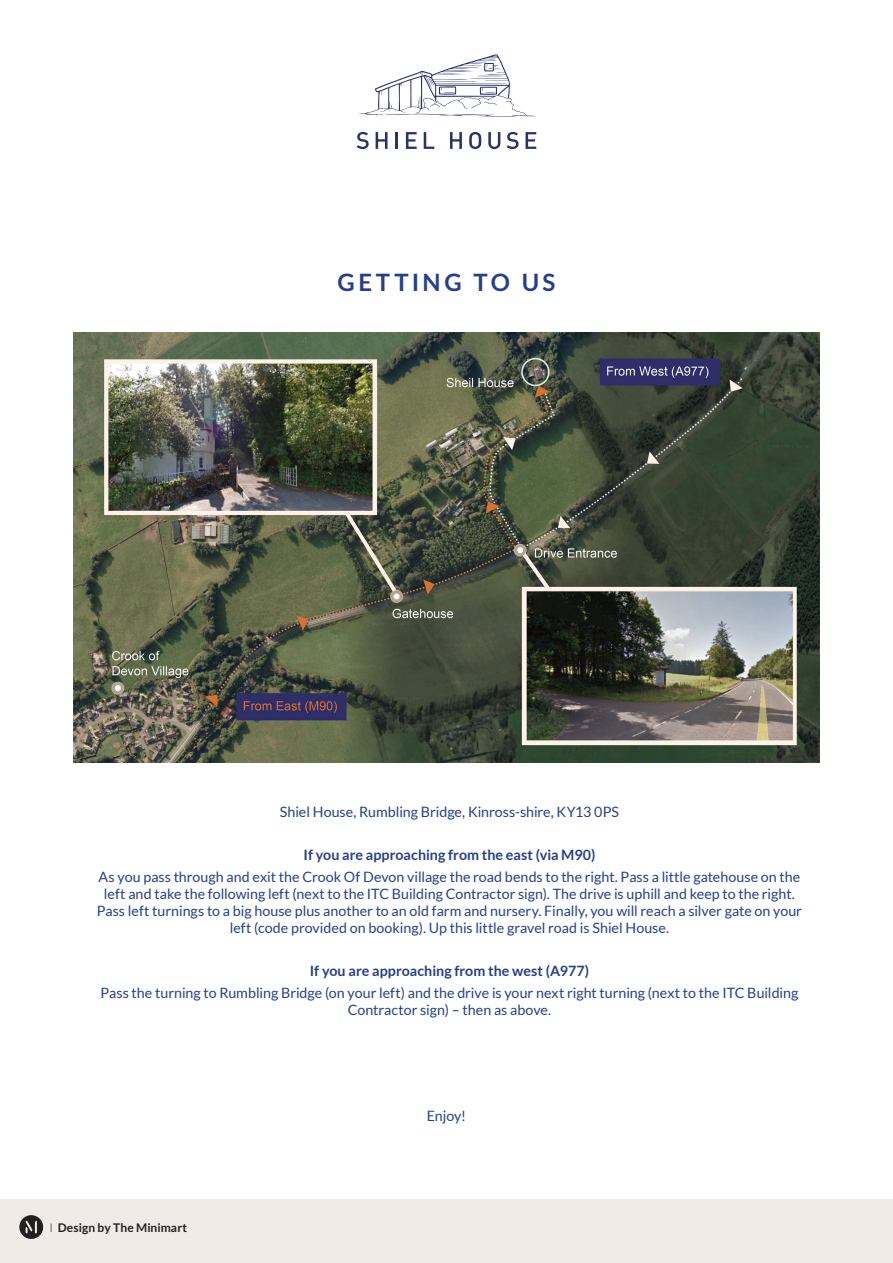
<style>
.page{position:relative;width:893px;height:1263px;background:#fff}
.page>*{position:absolute;margin:0;border:0;box-sizing:border-box;transform-origin:0 0}
.t1{font:700 24px "Lato";letter-spacing:.145em;color:#253f8e}
.t2{font:14.25px/17.1px "Lato";color:#253f8e;text-align:center}
.t3{font:700 14.25px "Lato";color:#253f8e}
.t4{font:700 12px "Lato";letter-spacing:.01em;color:#231f20}
.s1{font-weight:300}
</style>
<div class="page">
<img style="left:74px;top:333px;width:745px;height:430px">
<div style="left:0;top:1199px;width:893px;height:64px;background:#ede6e1"></div>
<svg style="left:19px;top:1215px;width:24px;height:24px"></svg>
<svg style="left:358px;top:54px;width:178px;height:63px"></svg>
<svg style="left:357px;top:132px;width:12px;height:17px"></svg>
<svg style="left:376px;top:132px;width:11px;height:17px"></svg>
<hr style="left:395px;top:132px;width:3px;height:17px;background:#2a326d">
<svg style="left:406px;top:132px;width:11px;height:17px"></svg>
<svg style="left:424px;top:132px;width:10px;height:17px"></svg>
<svg style="left:450px;top:132px;width:12px;height:17px"></svg>
<svg style="left:469px;top:132px;width:12px;height:17px"></svg>
<svg style="left:488px;top:132px;width:12px;height:17px"></svg>
<svg style="left:507px;top:132px;width:12px;height:17px"></svg>
<svg style="left:526px;top:132px;width:10px;height:17px"></svg>
<p class="t1" style="left:338px;top:269px;width:219px">GETTING TO US</p>
<p class="t2" style="left:280px;top:803px;width:341px">Shiel House, Rumbling Bridge, Kinross-shire, KY13 0PS</p>
<p class="t3" style="left:304px;top:846px;width:293px">If you are approaching from the east (via M90)</p>
<p class="t2" style="left:97px;top:868px;width:707px">As you pass through and exit the Crook Of Devon village the road bends to the right. Pass a little gatehouse on the left and take the following left (next to the ITC Building Contractor sign). The drive is uphill and keep to the right.<br>Pass left turnings to a big house plus another to an old farm and nursery. Finally, you will reach a silver gate on your left (code provided on booking). Up this little gravel road is Shiel House.</p>
<p class="t3" style="left:310px;top:963px;width:281px">If you are approaching from the west (A977)</p>
<p class="t2" style="left:101px;top:984px;width:699px">Pass the turning to Rumbling Bridge (on your left) and the drive is your next right turning (next to the ITC Building<br>Contractor sign) – then as above.</p>
<p class="t4" style="left:50px;top:1220px;width:139px"><span class="s1">I</span> Design by The Minimart</p>
<p class="t2" style="left:427px;top:1107px;width:41px">Enjoy!</p>
</div>
